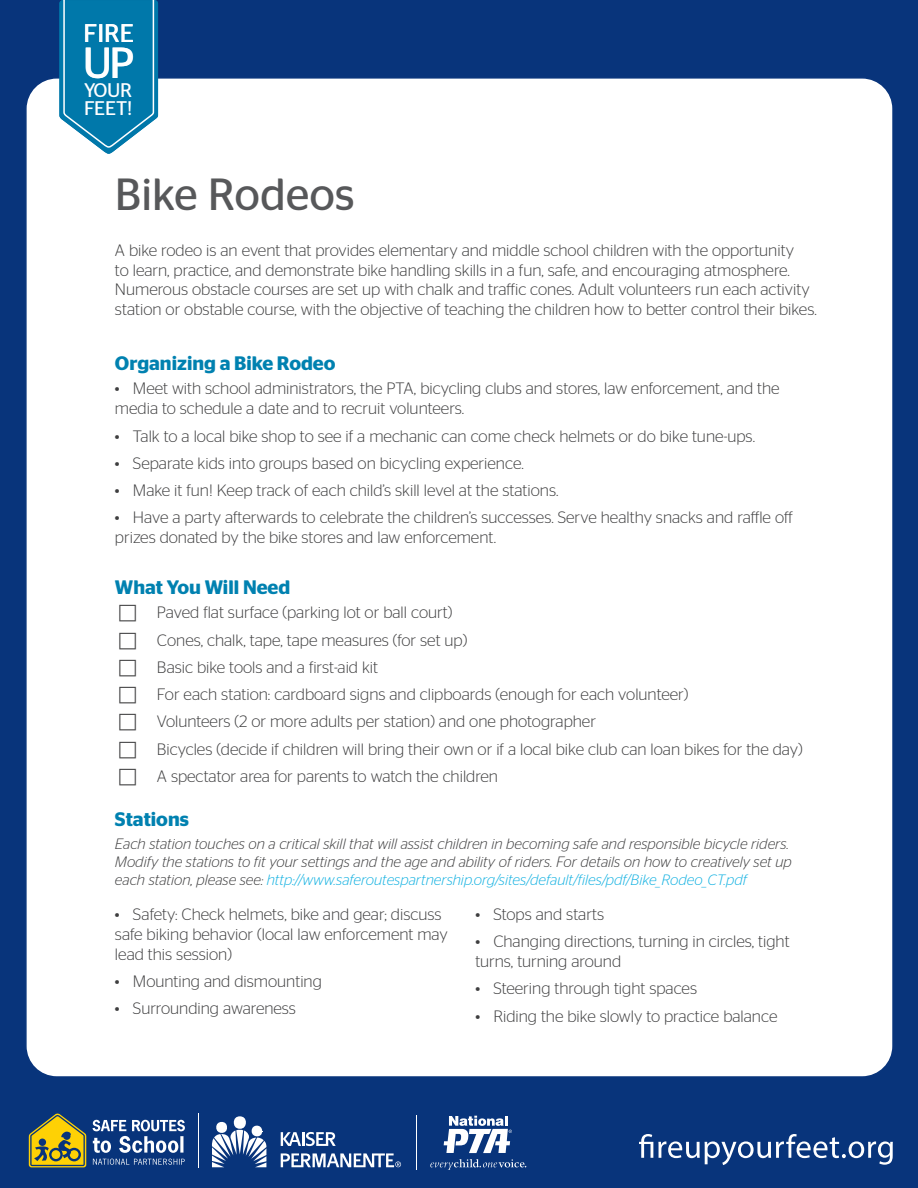
<style>
.page{position:relative;width:918px;height:1188px;background:#08347b}
.page>*{position:absolute;margin:0;border:0;box-sizing:border-box;transform-origin:0 0}
.Headline{font:45px "Stag Sans";color:#57585a}
.t1{font:43.35px "Stag Sans";color:#fff}
.t2{font:25.5px "Stag Sans";color:#fff}
.t3{font:19.65px/18.5px "Stag Sans";letter-spacing:-.02em;color:#fff}
.Subhead_1{font:600 19.5px "Stag Sans";color:#0081b0}
.Body{font:300 16.5px/19.8px "Stag Sans";color:#3e3e3f}
.Body-2{font:italic 300 15px/18px "Stag Sans";color:#3e3e3f}
.s1{color:#13b1e1}
</style>
<div class="page">
<div style="left:26px;top:78px;width:867px;height:999px;background:#fff;border-radius:31px"></div>
<svg style="left:430px;top:1159px;width:96px;height:11px"></svg>
<svg style="left:444px;top:1116px;width:68px;height:37px"></svg>
<hr style="left:199px;top:1113px;width:1px;height:55px;background:#fff">
<svg style="left:212px;top:1120px;width:54px;height:47px"></svg>
<div style="left:234px;top:1116px;width:12px;height:13px;background:#fff;border-radius:50%"></div>
<svg style="left:281px;top:1132px;width:55px;height:14px"></svg>
<svg style="left:281px;top:1153px;width:120px;height:14px"></svg>
<svg style="left:29px;top:1114px;width:57px;height:53px;background:#978f35"></svg>
<svg style="left:92px;top:1120px;width:93px;height:45px"></svg>
<hr style="left:416px;top:1115px;width:1px;height:55px;background:#fff">
<svg style="left:639px;top:1134px;width:254px;height:31px;background:#3c5f97"></svg>
<svg style="left:59px;top:0;width:99px;height:154px;background:#228ab5"></svg>
<p class="t2" style="left:84px;top:19px;width:52px">FIRE</p>
<p class="t1" style="left:83px;top:39px;width:53px">UP</p>
<p class="t3" style="left:84px;top:81px;width:50px">YOUR<br>FEET!</p>
<p class="Headline" style="left:115px;top:169px;width:241px">Bike Rodeos</p>
<p class="Body" style="left:115px;top:240px;width:703px">A bike rodeo is an event that provides elementary and middle school children with the opportunity<br>to learn, practice, and demonstrate bike handling skills in a fun, safe, and encouraging atmosphere.<br>Numerous obstacle courses are set up with chalk and traffic cones. Adult volunteers run each activity station or obstable course, with the objective of teaching the children how to better control their bikes.</p>
<p class="Subhead_1" style="left:115px;top:352px;width:222px">Organizing a Bike Rodeo</p>
<p class="Body" style="left:115px;top:379px;width:666px">• Meet with school administrators, the PTA, bicycling clubs and stores, law enforcement, and the media to schedule a date and to recruit volunteers.</p>
<p class="Body" style="left:115px;top:426px;width:642px">• Talk to a local bike shop to see if a mechanic can come check helmets or do bike tune-ups.</p>
<p class="Body" style="left:115px;top:453px;width:410px">• Separate kids into groups based on bicycling experience.</p>
<p class="Body" style="left:115px;top:480px;width:445px">• Make it fun! Keep track of each child’s skill level at the stations.</p>
<p class="Body" style="left:115px;top:508px;width:679px">• Have a party afterwards to celebrate the children’s successes. Serve healthy snacks and raffle off prizes donated by the bike stores and law enforcement.</p>
<p class="Subhead_1" style="left:115px;top:576px;width:177px">What You Will Need</p>
<p class="Body" style="left:136px;top:602px;width:318px">F Paved flat surface (parking lot or ball court)</p>
<p class="Body" style="left:136px;top:630px;width:333px">F Cones, chalk, tape, tape measures (for set up)</p>
<p class="Body" style="left:136px;top:657px;width:244px">F Basic bike tools and a first-aid kit</p>
<p class="Body" style="left:136px;top:684px;width:554px">F For each station: cardboard signs and clipboards (enough for each volunteer)</p>
<p class="Body" style="left:136px;top:712px;width:462px">F Volunteers (2 or more adults per station) and one photographer</p>
<p class="Body" style="left:136px;top:739px;width:668px">F Bicycles (decide if children will bring their own or if a local bike club can loan bikes for the day)</p>
<p class="Body" style="left:136px;top:766px;width:364px">F A spectator area for parents to watch the children</p>
<p class="Subhead_1" style="left:115px;top:808px;width:75px">Stations</p>
<p class="Body-2" style="left:115px;top:834px;width:678px">Each station touches on a critical skill that will assist children in becoming safe and responsible bicycle riders.<br>Modify the stations to fit your settings and the age and ability of riders. For details on how to creatively set up each station, please see: <span class="s1">http://www.saferoutespartnership.org/sites/default/files/pdf/Bike_Rodeo_CT.pdf</span></p>
<p class="Body" style="left:115px;top:904px;width:334px">• Safety: Check helmets, bike and gear; discuss safe biking behavior (local law enforcement may lead this session)</p>
<p class="Body" style="left:115px;top:971px;width:208px">• Mounting and dismounting</p>
<p class="Body" style="left:115px;top:998px;width:183px">• Surrounding awareness</p>
<p class="Body" style="left:475px;top:904px;width:130px">• Stops and starts</p>
<p class="Body" style="left:475px;top:932px;width:316px">• Changing directions, turning in circles, tight turns, turning around</p>
<p class="Body" style="left:475px;top:979px;width:223px">• Steering through tight spaces</p>
<p class="Body" style="left:475px;top:1006px;width:304px">• Riding the bike slowly to practice balance</p>
</div>
